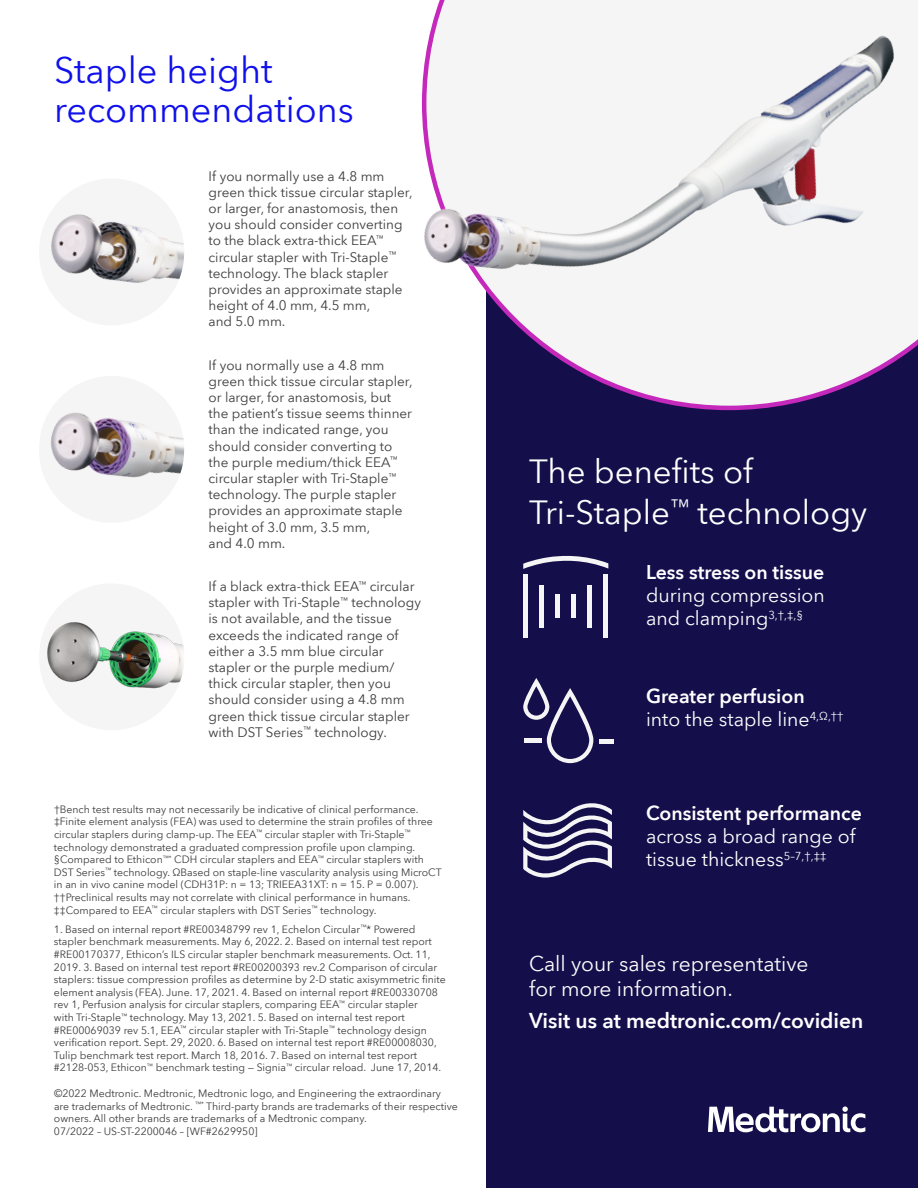
<style>
.page{position:relative;width:918px;height:1188px;background:#fff}
.page>*{position:absolute;margin:0;border:0;box-sizing:border-box;transform-origin:0 0}
.t1{font:36.15px/39px "Avenir Next World";color:#1010eb}
.t2{font:33px/41.4px "Avenir Next World";color:#fff}
.t3{font:21px/25.2px "Avenir Next World";color:#fff}
.t4{font:600 21px "Avenir Next World";color:#fff}
.t5{font:19.5px/23.4px "Avenir Next World";color:#fff}
.t6{font:600 19.5px "Avenir Next World";color:#fff}
.t7{font:13.5px/16.2px "Avenir Next World";color:#3c3c3c}
.t8{font:10.5px/12.6px "Avenir Next World";color:#3c3c3c}
.s1{font-weight:600}
</style>
<div class="page">
<div style="left:486px;top:0;width:432px;height:1188px;background:#140f4b"></div>
<svg style="left:523px;top:803px;width:89px;height:75px"></svg>
<div style="left:555px;top:594px;width:5px;height:24px;background:#f5f5f5"></div>
<div style="left:539px;top:585px;width:5px;height:42px;background:#f5f5f5"></div>
<div style="left:523px;top:575px;width:5px;height:63px;background:#f5f5f5"></div>
<div style="left:571px;top:594px;width:5px;height:24px;background:#f5f5f5"></div>
<div style="left:587px;top:585px;width:5px;height:42px;background:#f5f5f5"></div>
<hr style="left:604px;top:575px;width:4px;height:63px;background:#f5f5f5">
<svg style="left:523px;top:555px;width:85px;height:14px"></svg>
<svg style="left:523px;top:678px;width:70px;height:85px"></svg>
<div style="left:524px;top:738px;width:18px;height:5px;background:#f5f5f5"></div>
<div style="left:599px;top:739px;width:14px;height:5px;background:#f5f5f5"></div>
<div style="left:39px;top:583px;width:145px;height:147px;background:#f5f5f5;border-radius:72px"></div>
<img style="left:47px;top:622px;width:137px;height:67px">
<img style="left:39px;top:179px;width:145px;height:146px;border-radius:72px">
<img style="left:421px;top:0;width:497px;height:411px">
<svg style="left:708px;top:1106px;width:157px;height:26px"></svg>
<img style="left:39px;top:376px;width:145px;height:147px;border-radius:72px">
<h1 class="t1" style="left:54px;top:51px;width:301px">Staple height recommendations</h1>
<p class="t7" style="left:209px;top:168px;width:206px">If you normally use a 4.8 mm green thick tissue circular stapler, or larger, for anastomosis, then you should consider converting to the black extra-thick EEA<sup>™ </sup>circular stapler with Tri-Staple<sup>™ </sup>technology. The black stapler provides an approximate staple height of 4.0 mm, 4.5 mm,<br>and 5.0 mm.</p>
<p class="t7" style="left:209px;top:357px;width:206px">If you normally use a 4.8 mm green thick tissue circular stapler, or larger, for anastomosis, but the patient’s tissue seems thinner than the indicated range, you should consider converting to the purple medium/thick EEA<sup>™ </sup>circular stapler with Tri-Staple<sup>™ </sup>technology. The purple stapler provides an approximate staple height of 3.0 mm, 3.5 mm,<br>and 4.0 mm.</p>
<p class="t7" style="left:209px;top:578px;width:214px">If a black extra-thick EEA<sup>™</sup> circular stapler with Tri-Staple<sup>™</sup> technology is not available, and the tissue exceeds the indicated range of either a 3.5 mm blue circular stapler or the purple medium/ thick circular stapler, then you should consider using a 4.8 mm green thick tissue circular stapler with DST Series<sup>™</sup> technology.</p>
<p class="t8" style="left:54px;top:803px;width:389px">†Bench test results may not necessarily be indicative of clinical performance. ‡Finite element analysis (FEA) was used to determine the strain profiles of three circular staplers during clamp-up. The EEA<sup>™</sup> circular stapler with Tri-Staple<sup>™ </sup>technology demonstrated a graduated compression profile upon clamping. §Compared to Ethicon<sup>™*</sup> CDH circular staplers and EEA<sup>™</sup> circular staplers with DST Series<sup>™</sup> technology. ΩBased on staple-line vascularity analysis using MicroCT in an in vivo canine model (CDH31P: n = 13; TRIEEA31XT: n = 15. P = 0.007). ††Preclinical results may not correlate with clinical performance in humans. ‡‡Compared to EEA<sup>™</sup> circular staplers with DST Series<sup>™</sup> technology.</p>
<p class="t8" style="left:54px;top:923px;width:393px">1. Based on internal report #RE00348799 rev 1, Echelon Circular<sup>™</sup>* Powered stapler benchmark measurements. May 6, 2022. 2. Based on internal test report #RE00170377, Ethicon’s ILS circular stapler benchmark measurements. Oct. 11, 2019. 3. Based on internal test report #RE00200393 rev.2 Comparison of circular staplers: tissue compression profiles as determine by 2-D static axisymmetric finite element analysis (FEA). June. 17, 2021. 4. Based on internal report #RE00330708 rev 1, Perfusion analysis for circular staplers, comparing EEA<sup>™</sup> circular stapler<br>with Tri-Staple<sup>™</sup> technology. May 13, 2021. 5. Based on internal test report #RE00069039 rev 5.1, EEA<sup>™</sup> circular stapler with Tri-Staple<sup>™</sup> technology design verification report. Sept. 29, 2020. 6. Based on internal test report #RE00008030, Tulip benchmark test report. March 18, 2016. 7. Based on internal test report #2128-053, Ethicon<sup>™</sup> benchmark testing ― Signia<sup>™</sup> circular reload. June 17, 2014.</p>
<p class="t8" style="left:54px;top:1087px;width:405px">©2022 Medtronic. Medtronic, Medtronic logo, and Engineering the extraordinary are trademarks of Medtronic. <sup>™*</sup> Third-party brands are trademarks of their respective owners. All other brands are trademarks of a Medtronic company.<br>07/2022 – US-ST-2200046 – [WF#2629950]</p>
<h2 class="t2" style="left:529px;top:451px;width:340px">The benefits of<br>Tri-Staple<sup>™</sup> technology</h2>
<h3 class="t6" style="left:646px;top:560px;width:180px">Less stress on tissue</h3>
<h3 class="t5" style="left:646px;top:584px;width:180px">during compression and clamping<sup>3,†,‡,§</sup></h3>
<h3 class="t5" style="left:646px;top:684px;width:199px"><span class="s1">Greater perfusion </span>into the staple line<sup>4,Ω,††</sup></h3>
<h3 class="t6" style="left:646px;top:801px;width:217px">Consistent performance</h3>
<h3 class="t5" style="left:646px;top:825px;width:211px">across a broad range of tissue thickness<sup>5–7,†,‡‡</sup></h3>
<h3 class="t3" style="left:529px;top:951px;width:281px">Call your sales representative for more information.</h3>
<h3 class="t4" style="left:529px;top:1009px;width:336px">Visit us at medtronic.com/covidien</h3>
</div>
